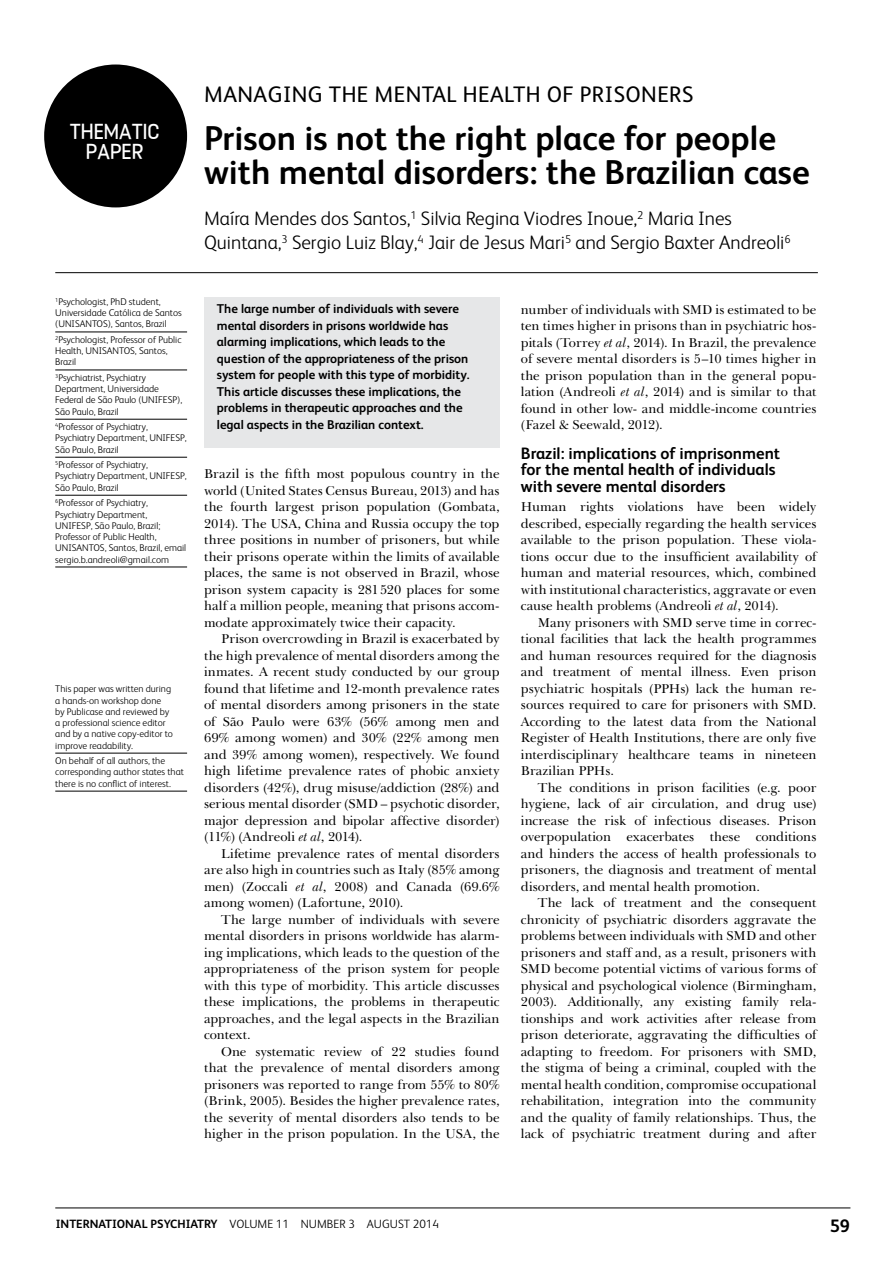
<style>
.page{position:relative;width:893px;height:1263px;background:#fff}
.page>*{position:absolute;margin:0;border:0;box-sizing:border-box;transform-origin:0 0}
.t1{font:700 34.5px/34.5px "FS Albert";color:#000}
.t2{font:24.3px/19.5px "FS Dillonv 1.01";color:#fff;text-align:center}
.t3{font:22.5px "FS Albert";letter-spacing:.02em;color:#000}
.t4{font:300 19.5px/24px "FS Albert";color:#000}
.t5{font:700 18px "FS Albert";color:#000}
.t6{font:700 16.5px/16.5px "FS Albert";color:#000}
.t7{font:13.2px/16.5px "Baskerville BT";color:#000;text-align:justify}
.t8{font:700 12.75px/16.5px "FS Albert";color:#000}
.t9{font:300 12px "FS Albert";color:#000}
.t10{font:300 9.75px/11.2px "FS Albert";color:#000}
.s1{font-style:italic}
.s2{font-weight:700}
</style>
<div class="page">
<hr style="left:55px;top:1208px;width:795px;height:1px;background:#000">
<div style="left:204px;top:297px;width:296px;height:150px;background:#e6e7e8"></div>
<div style="left:44px;top:65px;width:143px;height:142px;background:#000;border-radius:50%"></div>
<hr style="left:55px;top:272px;width:763px;height:1px;background:#000">
<hr style="left:55px;top:753px;width:132px;height:1px;background:#000">
<hr style="left:55px;top:791px;width:132px;height:1px;background:#000">
<hr style="left:55px;top:332px;width:132px;height:1px;background:#000">
<hr style="left:55px;top:370px;width:132px;height:1px;background:#000">
<hr style="left:55px;top:419px;width:132px;height:1px;background:#000">
<hr style="left:55px;top:457px;width:132px;height:1px;background:#000">
<hr style="left:55px;top:495px;width:132px;height:1px;background:#000">
<hr style="left:55px;top:567px;width:132px;height:1px;background:#000">
<h2 class="t2" style="left:70px;top:120px;width:91px">THEMATIC<br>PAPER</h2>
<p class="t10" style="left:55px;top:296px;width:128px"><sup>1</sup>Psychologist, PhD student,<br>Universidade Católica de Santos (UNISANTOS), Santos, Brazil</p>
<p class="t10" style="left:55px;top:334px;width:128px"><sup>2</sup>Psychologist, Professor of Public<br>Health, UNISANTOS, Santos,<br>Brazil</p>
<p class="t10" style="left:55px;top:372px;width:128px"><sup>3</sup>Psychiatrist, Psychiatry<br>Department, Universidade<br>Federal de São Paulo (UNIFESP),<br>São Paulo, Brazil</p>
<p class="t10" style="left:55px;top:421px;width:133px"><sup>4</sup>Professor of Psychiatry,<br>Psychiatry Department, UNIFESP,<br>São Paulo, Brazil</p>
<p class="t10" style="left:55px;top:459px;width:133px"><sup>5</sup>Professor of Psychiatry,<br>Psychiatry Department, UNIFESP,<br>São Paulo, Brazil</p>
<p class="t10" style="left:55px;top:497px;width:132px"><sup>6</sup>Professor of Psychiatry,<br>Psychiatry Department,<br>UNIFESP, São Paulo, Brazil;<br>Professor of Public Health,<br>UNISANTOS, Santos, Brazil, email sergio.b.andreoli@gmail.com</p>
<p class="t10" style="left:55px;top:683px;width:119px">This paper was written during a hands-on workshop done by Publicase and reviewed by a professional science editor and by a native copy-editor to improve readability.</p>
<p class="t10" style="left:55px;top:755px;width:130px">On behalf of all authors, the corresponding author states that there is no conflict of interest.</p>
<h3 class="t3" style="left:204px;top:80px;width:491px">MANAGING THE MENTAL HEALTH OF PRISONERS</h3>
<h1 class="t1" style="left:204px;top:119px;width:607px">Prison is not the right place for people with mental disorders: the Brazilian case</h1>
<h3 class="t4" style="left:204px;top:206px;width:588px">Maíra Mendes dos Santos,<sup>1</sup> Silvia Regina Viodres Inoue,<sup>2</sup> Maria Ines<br>Quintana,<sup>3</sup> Sergio Luiz Blay,<sup>4</sup> Jair de Jesus Mari<sup>5</sup> and Sergio Baxter Andreoli<sup>6</sup></h3>
<p class="t8" style="left:217px;top:300px;width:254px">The large number of individuals with severe mental disorders in prisons worldwide has alarming implications, which leads to the question of the appropriateness of the prison system for people with this type of morbidity.<br>This article discusses these implications, the problems in therapeutic approaches and the legal aspects in the Brazilian context.</p>
<p class="t7" style="left:204px;top:466px;width:297px">Brazil is the fifth most populous country in the world (United States Census Bureau, 2013) and has the fourth largest prison population (Gombata, 2014). The USA, China and Russia occupy the top three positions in number of prisoners, but while their prisons operate within the limits of available places, the same is not observed in Brazil, whose prison system capacity is 281520 places for some half a million people, meaning that prisons accom&shy;modate approximately twice their capacity.</p>
<p class="t7" style="left:204px;top:631px;width:297px;text-indent:17px">Prison overcrowding in Brazil is exacerbated by the high prevalence of mental disorders among the inmates. A recent study conducted by our group found that lifetime and 12-month prevalence rates of mental disorders among prisoners in the state of São Paulo were 63% (56% among men and 69% among women) and 30% (22% among men and 39% among women), respectively. We found high lifetime prevalence rates of phobic anxiety disorders (42%), drug misuse/addiction (28%) and serious mental disorder (SMD – psychotic disorder, major depression and bipolar affective disorder) (11%) (Andreoli <span class="s1">et al</span>, 2014).</p>
<p class="t7" style="left:204px;top:845px;width:297px;text-indent:17px">Lifetime prevalence rates of mental disorders are also high in countries such as Italy (85% among men) (Zoccali <span class="s1">et al</span>, 2008) and Canada (69.6% among women) (Lafortune, 2010).</p>
<p class="t7" style="left:204px;top:911px;width:297px;text-indent:17px">The large number of individuals with severe mental disorders in prisons worldwide has alarm&shy;ing implications, which leads to the question of the appropriateness of the prison system for people with this type of morbidity. This article discusses these implications, the problems in therapeutic approaches, and the legal aspects in the Brazilian context.</p>
<p class="t7" style="left:204px;top:1043px;width:297px;text-indent:17px">One systematic review of 22 studies found that the prevalence of mental disorders among prisoners was reported to range from 55% to 80% (Brink, 2005). Besides the higher prevalence rates, the severity of mental disorders also tends to be higher in the prison population. In the USA, the</p>
<p class="t7" style="left:521px;top:301px;width:297px">number of individuals with SMD is estimated to be ten times higher in prisons than in psychiatric hos&shy;pitals (Torrey <span class="s1">et al</span>, 2014). In Brazil, the prevalence of severe mental disorders is 5–10 times higher in the prison population than in the general popu&shy;lation (Andreoli <span class="s1">et al</span>, 2014) and is similar to that found in other low- and middle-income countries (Fazel &amp; Seewald, 2012).</p>
<p class="t6" style="left:521px;top:444px;width:261px">Brazil: implications of imprisonment for the mental health of individuals with severe mental disorders</p>
<p class="t7" style="left:521px;top:499px;width:297px">Human rights violations have been widely described, especially regarding the health services available to the prison population. These viola&shy;tions occur due to the insufficient availability of human and material resources, which, combined with institutional characteristics, aggravate or even cause health problems (Andreoli <span class="s1">et al</span>, 2014).</p>
<p class="t7" style="left:521px;top:614px;width:297px;text-indent:17px">Many prisoners with SMD serve time in correc&shy;tional facilities that lack the health programmes and human resources required for the diagnosis and treatment of mental illness. Even prison psychiatric hospitals (PPHs) lack the human re&shy;sources required to care for prisoners with SMD.<br>According to the latest data from the National Register of Health Institutions, there are only five interdisciplinary healthcare teams in nineteen Brazilian PPHs.</p>
<p class="t7" style="left:521px;top:779px;width:297px;text-indent:17px">The conditions in prison facilities (e.g. poor hygiene, lack of air circulation, and drug use) increase the risk of infectious diseases. Prison overpopulation exacerbates these conditions and hinders the access of health professionals to prisoners, the diagnosis and treatment of mental disorders, and mental health promotion.</p>
<p class="t7" style="left:521px;top:895px;width:297px;text-indent:17px">The lack of treatment and the consequent chronicity of psychiatric disorders aggravate the problems between individuals with SMD and other prisoners and staff and, as a result, prisoners with SMD become potential victims of various forms of physical and psychological violence (Birmingham, 2003). Additionally, any existing family rela&shy;tionships and work activities after release from prison deteriorate, aggravating the difficulties of adapting to freedom. For prisoners with SMD, the stigma of being a criminal, coupled with the mental health condition, compromise occupational rehabilitation, integration into the community and the quality of family relationships. Thus, the lack of psychiatric treatment during and after</p>
<p class="t9" style="left:56px;top:1215px;width:385px"><span class="s2">INTERNATIONAL PSYCHIATRY</span> VOLUME 11 NUMBER 3 AUGUST 2014</p>
<h3 class="t5" style="left:830px;top:1214px;width:22px">59</h3>
</div>
